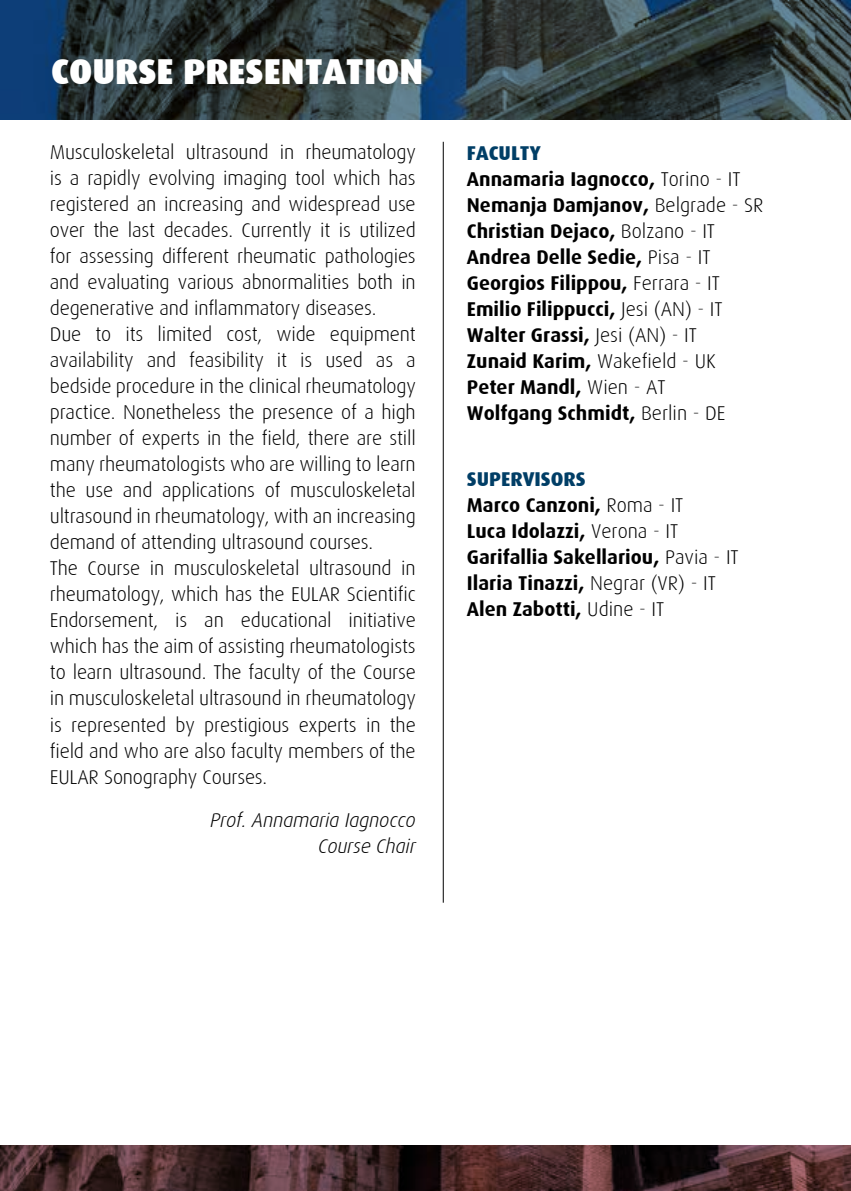
<style>
.page{position:relative;width:851px;height:1191px;background:#fff}
.page>*{position:absolute;margin:0;border:0;box-sizing:border-box;transform-origin:0 0}
.t1{font:900 36px "Dax";color:#fff}
.t2{font:300 20px/26px "Dax";letter-spacing:-.01em;color:#000}
.t3{font:700 20px/26px "Dax";color:#000}
.t4{font:italic 300 20px/26px "Dax";letter-spacing:-.01em;color:#000;text-align:right}
.s1{font-weight:800;color:#003e66}
.s2{font-weight:300}
</style>
<div class="page">
<svg style="left:0;top:0;width:850px;height:119px;background:#2b3c43"></svg>
<svg style="left:0;top:1145px;width:850px;height:46px;background:#44292b"></svg>
<hr style="left:442px;top:142px;width:1px;height:760px;background:#000">
<h1 class="t1" style="left:51px;top:51px;width:373px">COURSE PRESENTATION</h1>
<p class="t2" style="left:50px;top:140px;width:367px">Musculoskeletal ultrasound in rheumatology is a rapidly evolving imaging tool which has registered an increasing and widespread use over the last decades. Currently it is utilized for assessing different rheumatic pathologies and evaluating various abnormalities both in degenerative and inflammatory diseases.<br>Due to its limited cost, wide equipment availability and feasibility it is used as a bedside procedure in the clinical rheumatology practice. Nonetheless the presence of a high number of experts in the field, there are still many rheumatologists who are willing to learn the use and applications of musculoskeletal ultrasound in rheumatology, with an increasing demand of attending ultrasound courses.<br>The Course in musculoskeletal ultrasound in rheumatology, which has the EULAR Scientific Endorsement, is an educational initiative which has the aim of assisting rheumatologists to learn ultrasound. The faculty of the Course in musculoskeletal ultrasound in rheumatology is represented by prestigious experts in the field and who are also faculty members of the EULAR Sonography Courses.</p>
<p class="t4" style="left:210px;top:807px;width:207px">Prof. Annamaria Iagnocco<br>Course Chair</p>
<p class="t3" style="left:467px;top:140px;width:298px"><span class="s1">FACULTY<br></span>Annamaria Iagnocco, <span class="s2">Torino - IT<br></span>Nemanja Damjanov, <span class="s2">Belgrade - SR<br></span>Christian Dejaco, <span class="s2">Bolzano - IT<br></span>Andrea Delle Sedie, <span class="s2">Pisa - IT<br></span>Georgios Filippou, <span class="s2">Ferrara - IT<br></span>Emilio Filippucci, <span class="s2">Jesi (AN) - IT<br></span>Walter Grassi, <span class="s2">Jesi (AN) - IT<br></span>Zunaid Karim, <span class="s2">Wakefield - UK<br></span>Peter Mandl, <span class="s2">Wien - AT<br></span>Wolfgang Schmidt, <span class="s2">Berlin - DE</span></p>
<p class="t3" style="left:467px;top:466px;width:273px"><span class="s1">SUPERVISORS<br></span>Marco Canzoni, <span class="s2">Roma - IT<br></span>Luca Idolazzi, <span class="s2">Verona - IT<br></span>Garifallia Sakellariou, <span class="s2">Pavia - IT<br></span>Ilaria Tinazzi, <span class="s2">Negrar (VR) - IT<br></span>Alen Zabotti, <span class="s2">Udine - IT</span></p>
</div>
